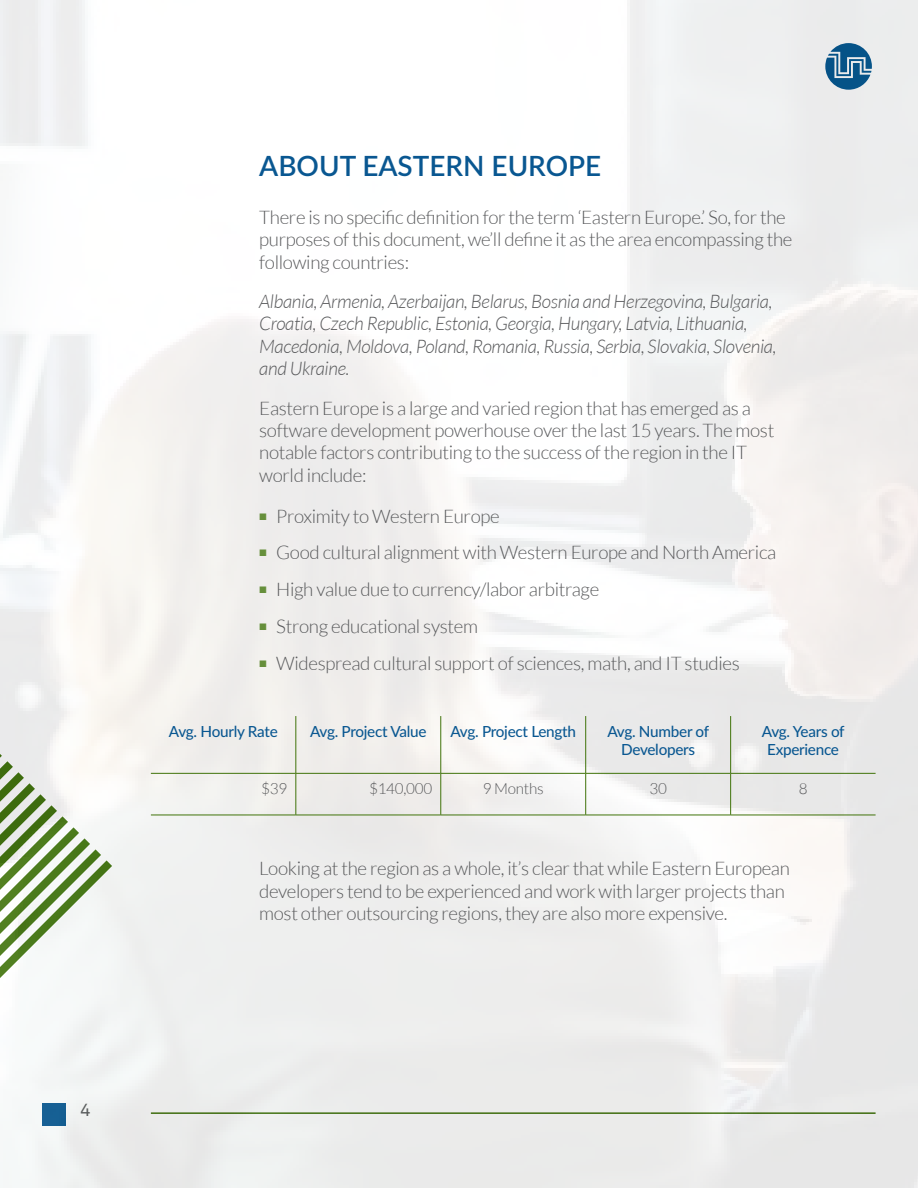
<style>
.page{position:relative;width:918px;height:1188px;background:#fff}
.page>*{position:absolute;margin:0;border:0;box-sizing:border-box;transform-origin:0 0}
.t1{font:600 27.9px "Lato";color:#095791}
.t2{font:300 18.75px/22.4px "Lato";letter-spacing:-.02em;color:#58595b}
.t3{font:italic 300 18.75px/22.4px "Lato";letter-spacing:-.02em;color:#58595b}
.t4{font:17.85px "Akkurat";color:#58595b}
.t5{font:500 15.3px/18.1px "Lato";letter-spacing:-.02em;color:#095791;text-align:center}
.t6{font:300 15.3px "Lato";letter-spacing:-.02em;color:#58595b}
</style>
<div class="page">
<img style="left:0;top:0;width:918px;height:1188px">
<hr style="left:296px;top:716px;width:1px;height:57px;background:#40730a">
<hr style="left:151px;top:773px;width:145px;height:1px;background:#40730a">
<hr style="left:296px;top:773px;width:145px;height:1px;background:#40730a">
<hr style="left:296px;top:774px;width:1px;height:41px;background:#40730a">
<hr style="left:441px;top:773px;width:145px;height:1px;background:#40730a">
<hr style="left:586px;top:773px;width:145px;height:1px;background:#40730a">
<hr style="left:731px;top:773px;width:145px;height:1px;background:#40730a">
<hr style="left:151px;top:815px;width:145px;height:1px;background:#40730a">
<hr style="left:296px;top:815px;width:145px;height:1px;background:#40730a">
<hr style="left:441px;top:815px;width:145px;height:1px;background:#40730a">
<hr style="left:586px;top:815px;width:145px;height:1px;background:#40730a">
<hr style="left:731px;top:815px;width:145px;height:1px;background:#40730a">
<hr style="left:441px;top:716px;width:1px;height:57px;background:#40730a">
<hr style="left:585px;top:716px;width:1px;height:57px;background:#40730a">
<hr style="left:730px;top:716px;width:1px;height:57px;background:#40730a">
<hr style="left:441px;top:774px;width:1px;height:41px;background:#40730a">
<hr style="left:585px;top:774px;width:1px;height:41px;background:#40730a">
<hr style="left:730px;top:774px;width:1px;height:41px;background:#40730a">
<svg style="left:260px;top:513px;width:6px;height:7px"></svg>
<svg style="left:260px;top:550px;width:6px;height:6px"></svg>
<svg style="left:260px;top:586px;width:6px;height:7px"></svg>
<svg style="left:260px;top:623px;width:6px;height:7px"></svg>
<svg style="left:260px;top:660px;width:6px;height:7px"></svg>
<p class="t4" style="left:80px;top:1100px;width:11px">4</p>
<h1 class="t1" style="left:259px;top:146px;width:343px">ABOUT EASTERN EUROPE</h1>
<p class="t2" style="left:259px;top:206px;width:535px">There is no specific definition for the term ‘Eastern Europe.’ So, for the purposes of this document, we’ll define it as the area encompassing the following countries:</p>
<p class="t3" style="left:259px;top:291px;width:519px">Albania, Armenia, Azerbaijan, Belarus, Bosnia and Herzegovina, Bulgaria, Croatia, Czech Republic, Estonia, Georgia, Hungary, Latvia, Lithuania, Macedonia, Moldova, Poland, Romania, Russia, Serbia, Slovakia, Slovenia, and Ukraine.</p>
<p class="t2" style="left:259px;top:397px;width:517px">Eastern Europe is a large and varied region that has emerged as a software development powerhouse over the last 15 years. The most notable factors contributing to the success of the region in the IT world include:</p>
<p class="t2" style="left:276px;top:498px;width:502px;line-height:36.8px">Proximity to Western Europe<br>Good cultural alignment with Western Europe and North America High value due to currency/labor arbitrage<br>Strong educational system<br>Widespread cultural support of sciences, math, and IT studies</p>
<p class="t5" style="left:169px;top:722px;width:110px">Avg. Hourly Rate</p>
<p class="t5" style="left:310px;top:722px;width:118px">Avg. Project Value</p>
<p class="t5" style="left:450px;top:722px;width:127px">Avg. Project Length</p>
<p class="t5" style="left:607px;top:722px;width:103px">Avg. Number of<br>Developers</p>
<p class="t5" style="left:762px;top:722px;width:84px">Avg. Years of<br>Experience</p>
<p class="t6" style="left:261px;top:780px;width:28px">$39</p>
<p class="t6" style="left:369px;top:780px;width:65px">$140,000</p>
<p class="t6" style="left:483px;top:780px;width:62px">9 Months</p>
<p class="t6" style="left:649px;top:780px;width:19px">30</p>
<p class="t6" style="left:799px;top:780px;width:10px">8</p>
<p class="t2" style="left:259px;top:857px;width:532px">Looking at the region as a whole, it’s clear that while Eastern European developers tend to be experienced and work with larger projects than most other outsourcing regions, they are also more expensive.</p>
</div>
